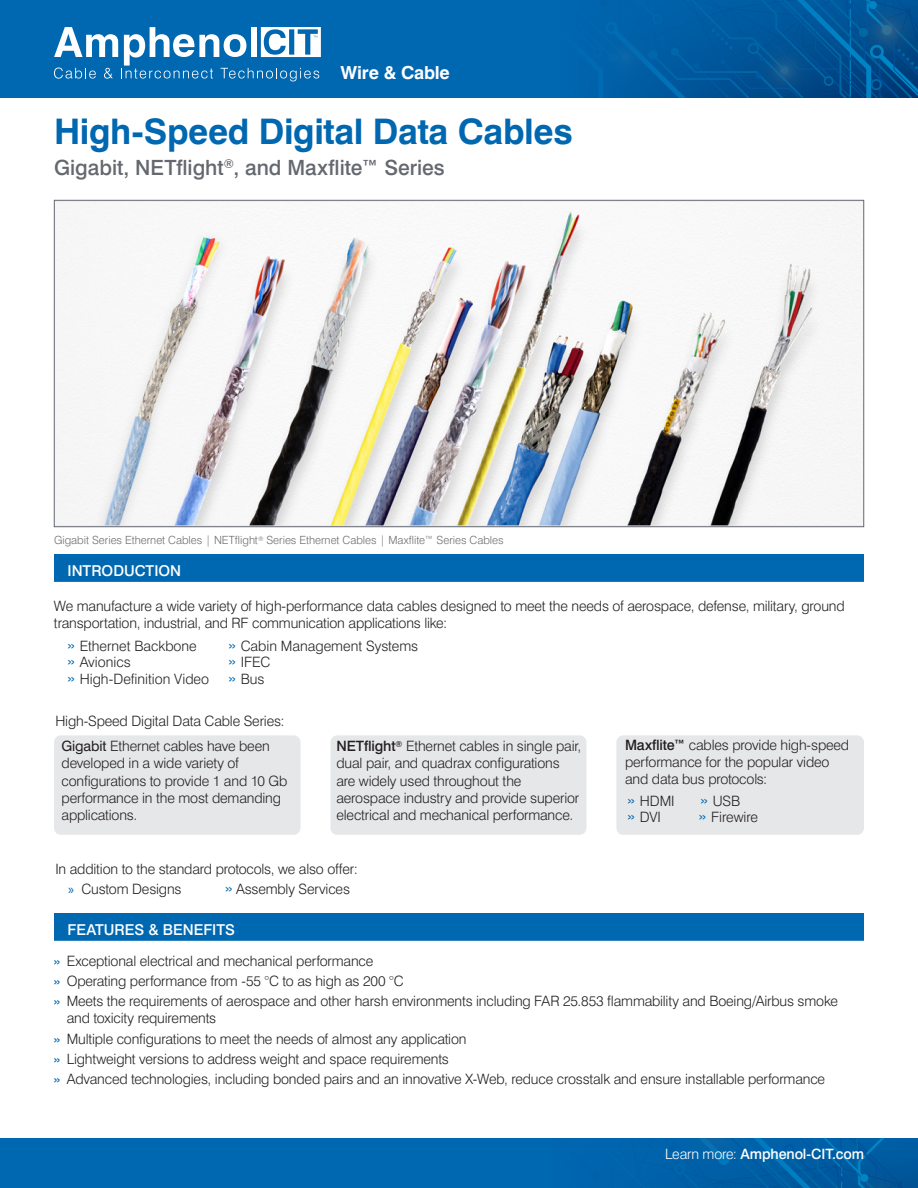
<style>
.page{position:relative;width:918px;height:1188px;background:#fff}
.page>*{position:absolute;margin:0;border:0;box-sizing:border-box;transform-origin:0 0}
.t1{font:700 35.25px "Swiss 721 BT";letter-spacing:-.01em;color:#0067b1}
.t2{font:500 21px "Swiss 721 BT";color:#64686f}
.t3{font:700 18px "Swiss 721 BT";letter-spacing:-.01em;color:#fff}
.t4{font:500 15px "Swiss 721 BT";color:#fff}
.t5{font:300 14.25px/17.1px "Swiss 721 BT";letter-spacing:-.01em;color:#231f20}
.t6{font:500 14.25px "Swiss 721 BT";letter-spacing:-.01em;color:#fff}
.t7{font:300 11.25px "Swiss 721 BT";color:#6c6d70}
.s1{font-size:18px;color:#0067b1}
.s2{font-weight:400}
.s3{font-weight:500}
.s4{font-family:"Myriad Pro";font-weight:400;color:#0067b1}
.s5{font-weight:400;color:#0067b1}
.s6{font-weight:300}
</style>
<div class="page">
<div style="left:0;top:0;width:918px;height:97px;background:#0067b1"></div>
<svg style="left:612px;top:0;width:306px;height:97px"></svg>
<div style="left:586px;top:19px;width:78px;height:76px;background:#0062a8;border-radius:50%"></div>
<svg style="left:54px;top:27px;width:267px;height:54px"></svg>
<div style="left:0;top:1139px;width:918px;height:49px;background:#0067b1"></div>
<svg style="left:641px;top:1139px;width:277px;height:49px"></svg>
<div style="left:54px;top:913px;width:810px;height:24px;background:#0067b1"></div>
<div style="left:54px;top:917px;width:810px;height:24px;background:#0067b1"></div>
<div style="left:54px;top:554px;width:810px;height:24px;background:#0067b1"></div>
<div style="left:54px;top:558px;width:810px;height:24px;background:#0067b1"></div>
<div style="left:54px;top:735px;width:247px;height:100px;background:#e6e7e9;border-radius:7px"></div>
<div style="left:330px;top:735px;width:256px;height:100px;background:#e6e7e9;border-radius:7px"></div>
<div style="left:616px;top:735px;width:248px;height:100px;background:#e6e7e9;border-radius:7px"></div>
<img style="left:56px;top:202px;width:806px;height:323px">
<p class="t3" style="left:341px;top:61px;width:111px">Wire &amp; Cable</p>
<h1 class="t1" style="left:54px;top:110px;width:520px">High-Speed Digital Data Cables</h1>
<h2 class="t2" style="left:54px;top:155px;width:392px">Gigabit, NETflight<sup>®</sup>, and Maxflite™ Series</h2>
<p class="t7" style="left:54px;top:534px;width:451px">Gigabit Series Ethernet Cables | NETflight<sup>®</sup> Series Ethernet Cables | Maxflite™ Series Cables</p>
<p class="t4" style="left:68px;top:561px;width:115px">INTRODUCTION</p>
<p class="t5" style="left:54px;top:597px;width:792px">We manufacture a wide variety of high-performance data cables designed to meet the needs of aerospace, defense, military, ground transportation, industrial, and RF communication applications like:</p>
<p class="t5" style="left:68px;top:637px;width:143px;line-height:16.5px"><span class="s1">»</span> Ethernet Backbone<br><span class="s1">»</span> Avionics<br><span class="s1">»</span> High-Definition Video</p>
<p class="t5" style="left:228px;top:637px;width:191px;line-height:16.5px"><span class="s1">»</span> Cabin Management Systems <span class="s1">»</span> IFEC<br><span class="s1">»</span> Bus</p>
<p class="t5" style="left:55px;top:712px;width:231px">High-Speed Digital Data Cable Series:</p>
<p class="t5" style="left:62px;top:738px;width:227px"><span class="s2">Gigabit</span> Ethernet cables have been developed in a wide variety of configurations to provide 1 and 10 Gb performance in the most demanding applications.</p>
<p class="t5" style="left:336px;top:738px;width:247px"><span class="s3">NETflight</span><sup>®</sup> Ethernet cables in single pair, dual pair, and quadrax configurations are widely used throughout the aerospace industry and provide superior electrical and mechanical performance.</p>
<p class="t5" style="left:625px;top:736px;width:226px"><span class="s3">Maxflite™</span> cables provide high-speed performance for the popular video and data bus protocols:</p>
<p class="t5" style="left:627px;top:792px;width:49px"><span class="s1">»</span> HDMI</p>
<p class="t5" style="left:700px;top:792px;width:41px"><span class="s1">»</span> USB</p>
<p class="t5" style="left:627px;top:808px;width:35px"><span class="s1">»</span> DVI</p>
<p class="t5" style="left:699px;top:808px;width:61px"><span class="s1">»</span> Firewire</p>
<p class="t5" style="left:68px;top:859px;width:291px;line-height:19.5px;text-indent:-13px">In addition to the standard protocols, we also offer: <span class="s4">»</span> Custom Designs</p>
<p class="t5" style="left:225px;top:880px;width:126px"><span class="s1">»</span> Assembly Services</p>
<p class="t4" style="left:68px;top:920px;width:169px">FEATURES &amp; BENEFITS</p>
<p class="t5" style="left:54px;top:951px;width:786px;line-height:20.2px"><span class="s5">»</span> Exceptional electrical and mechanical performance<br><span class="s5">»</span> Operating performance from -55 °C to as high as 200 °C<br><span class="s5">»</span> Meets the requirements of aerospace and other harsh environments including FAR 25.853 flammability and Boeing/Airbus smoke</p>
<p class="t5" style="left:54px;top:1008px;width:773px;line-height:20.2px;text-indent:13px">and toxicity requirements<br><span class="s5">»</span> Multiple configurations to meet the needs of almost any application<br><span class="s5">»</span> Lightweight versions to address weight and space requirements<br><span class="s5">»</span> Advanced technologies, including bonded pairs and an innovative X-Web, reduce crosstalk and ensure installable performance</p>
<p class="t6" style="left:665px;top:1146px;width:200px"><span class="s6">Learn more:</span> Amphenol-CIT.com</p>
</div>
